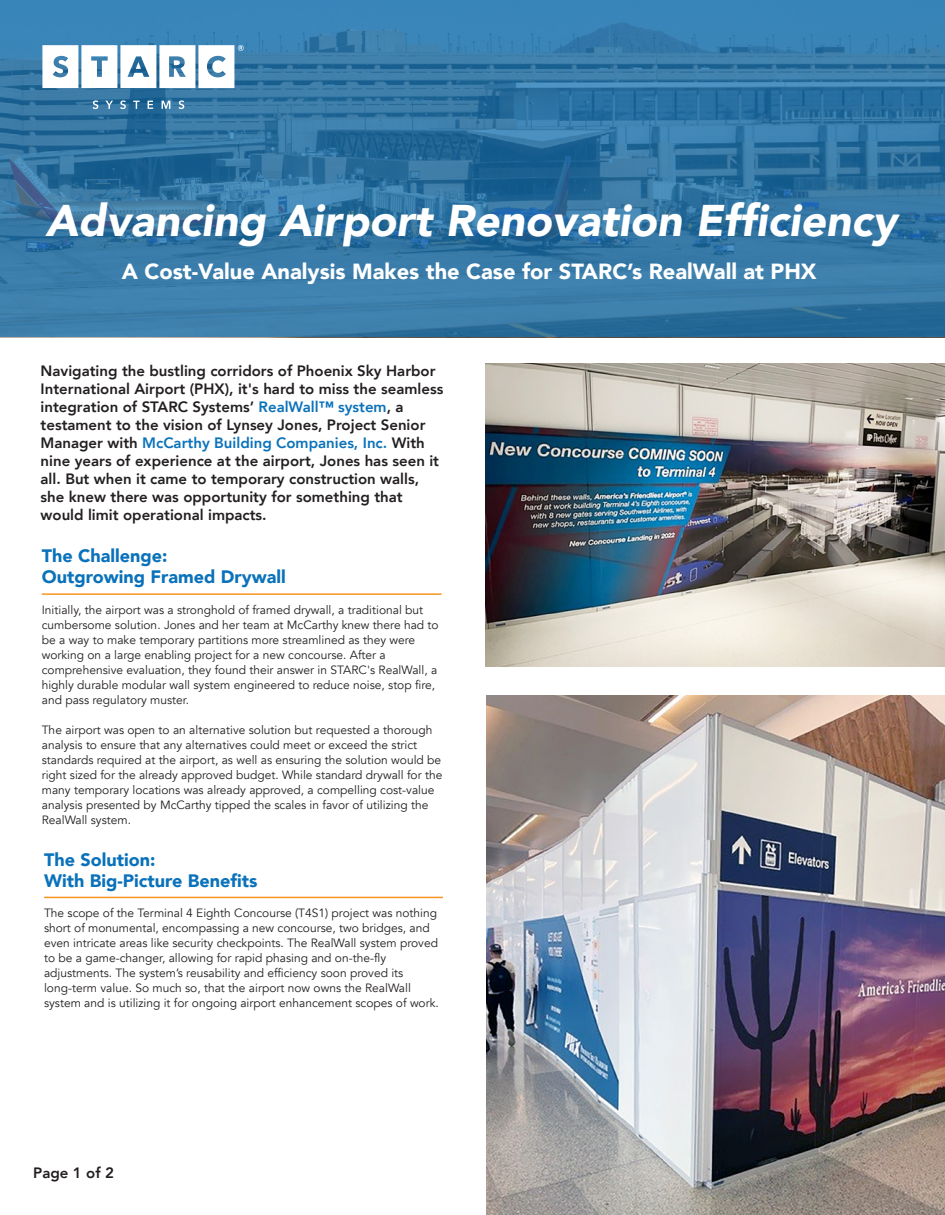
<style>
.page{position:relative;width:945px;height:1215px;background:#fff}
.page>*{position:absolute;margin:0;border:0;box-sizing:border-box;transform-origin:0 0}
.t1{font:italic 900 44.25px "Avenir";color:#fff}
.t2{font:900 21.9px "Avenir";color:#fff}
.t3{font:900 18px/21px "Avenir";color:#0a72ba}
.t4{font:800 15px/18px "Avenir";color:#231f20}
.t5{font:12px/15px "Avenir";color:#231f20}
.s1{color:#0a72ba}
</style>
<div class="page">
<svg style="left:0;top:0;width:945px;height:337px;background:#3377a6"></svg>
<hr style="left:44px;top:897px;width:399px;height:1px;background:#f89521">
<hr style="left:42px;top:593px;width:400px;height:2px;background:#f89521">
<img style="left:486px;top:696px;width:459px;height:519px">
<svg style="left:93px;top:100px;width:5px;height:9px"></svg>
<svg style="left:105px;top:101px;width:8px;height:8px"></svg>
<svg style="left:120px;top:100px;width:6px;height:9px"></svg>
<svg style="left:133px;top:101px;width:7px;height:8px"></svg>
<svg style="left:148px;top:101px;width:5px;height:8px"></svg>
<svg style="left:162px;top:101px;width:8px;height:8px"></svg>
<svg style="left:179px;top:100px;width:5px;height:9px"></svg>
<svg style="left:42px;top:45px;width:202px;height:43px"></svg>
<img style="left:486px;top:363px;width:459px;height:303px">
<h1 class="t1" style="left:45px;top:184px;width:853px">Advancing Airport Renovation Efficiency</h1>
<h2 class="t2" style="left:122px;top:262px;width:696px">A Cost-Value Analysis Makes the Case for STARC’s RealWall at PHX</h2>
<p class="t4" style="left:41px;top:363px;width:404px">Navigating the bustling corridors of Phoenix Sky Harbor International Airport (PHX), it's hard to miss the seamless integration of STARC Systems’ <span class="s1">RealWall™ system</span>, a testament to the vision of Lynsey Jones, Project Senior Manager with <span class="s1">McCarthy Building Companies, Inc.</span> With nine years of experience at the airport, Jones has seen it all. But when it came to temporary construction walls, she knew there was opportunity for something that would limit operational impacts.</p>
<h3 class="t3" style="left:42px;top:547px;width:245px">The Challenge:<br>Outgrowing Framed Drywall</h3>
<p class="t5" style="left:42px;top:603px;width:398px">Initially, the airport was a stronghold of framed drywall, a traditional but cumbersome solution. Jones and her team at McCarthy knew there had to be a way to make temporary partitions more streamlined as they were working on a large enabling project for a new concourse. After a comprehensive evaluation, they found their answer in STARC's RealWall, a highly durable modular wall system engineered to reduce noise, stop fire, and pass regulatory muster.</p>
<p class="t5" style="left:42px;top:723px;width:402px">The airport was open to an alternative solution but requested a thorough analysis to ensure that any alternatives could meet or exceed the strict standards required at the airport, as well as ensuring the solution would be right sized for the already approved budget. While standard drywall for the many temporary locations was already approved, a compelling cost-value analysis presented by McCarthy tipped the scales in favor of utilizing the RealWall system.</p>
<h3 class="t3" style="left:44px;top:851px;width:215px">The Solution:<br>With Big-Picture Benefits</h3>
<p class="t5" style="left:44px;top:906px;width:396px">The scope of the Terminal 4 Eighth Concourse (T4S1) project was nothing short of monumental, encompassing a new concourse, two bridges, and even intricate areas like security checkpoints. The RealWall system proved to be a game-changer, allowing for rapid phasing and on-the-fly adjustments. The system’s reusability and efficiency soon proved its long-term value. So much so, that the airport now owns the RealWall system and is utilizing it for ongoing airport enhancement scopes of work.</p>
<p class="t4" style="left:33px;top:1165px;width:82px">Page 1 of 2</p>
</div>
